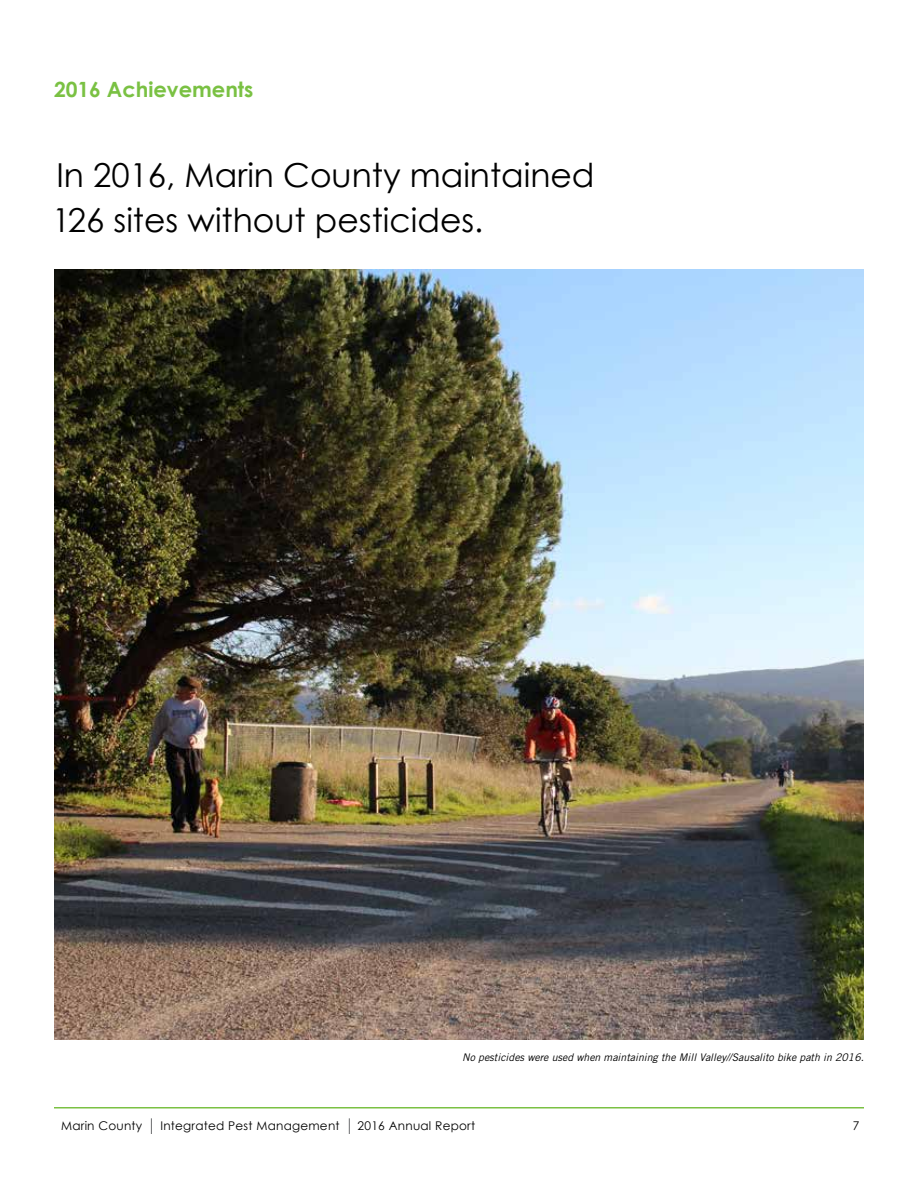
<style>
.page{position:relative;width:918px;height:1188px;background:#fff}
.page>*{position:absolute;margin:0;border:0;box-sizing:border-box;transform-origin:0 0}
.t1{font:33px/45px "Century Gothic";color:#000}
.t2{font:700 21px "Century Gothic";color:#7ac143}
.t3{font:12px "Century Gothic";letter-spacing:.02em;color:#000}
.t4{font:italic 10.5px "Trade Gothic";color:#000}
</style>
<div class="page">
<hr style="left:54px;top:1107px;width:810px;height:1px;background:#7ac143">
<svg style="left:151px;top:1118px;width:1px;height:16px"></svg>
<svg style="left:349px;top:1118px;width:1px;height:16px"></svg>
<img style="left:54px;top:270px;width:810px;height:769px">
<h2 class="t2" style="left:54px;top:76px;width:201px">2016 Achievements</h2>
<h1 class="t1" style="left:52px;top:152px;width:544px">In 2016, Marin County maintained<br>126 sites without pesticides.</h1>
<p class="t4" style="left:462px;top:1051px;width:403px">No pesticides were used when maintaining the Mill Valley//Sausalito bike path in 2016.</p>
<p class="t3" style="left:61px;top:1119px;width:83px">Marin County</p>
<p class="t3" style="left:160px;top:1119px;width:181px">Integrated Pest Management</p>
<p class="t3" style="left:358px;top:1119px;width:119px">2016 Annual Report</p>
<p class="t3" style="left:853px;top:1119px;width:8px">7</p>
</div>
